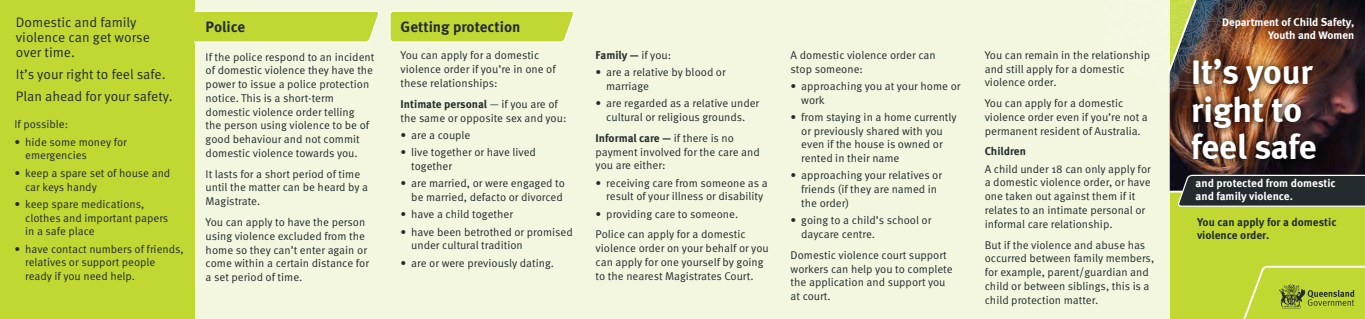
<style>
.page{position:relative;width:1365px;height:319px;background:#fff}
.page>*{position:absolute;margin:0;border:0;box-sizing:border-box;transform-origin:0 0}
.t1{font:35px/37.5px "Meta Bold LF";color:#fff}
.t2{font:700 15px "Meta OT";color:#232b2e}
.t3{font:13.75px/15px "Meta OT Norm";color:#232b2e}
.t4{font:11.25px/13.8px "Meta OT Norm";color:#232b2e}
.t5{font:700 11.25px/12.5px "Meta OT";color:#232b2e}
.t6{font:700 11.25px/12.5px "Meta OT";color:#fff}
.t7{font:11.25px/12.5px "Meta Bold LF";color:#fff;text-align:right}
.s1{font-family:"Meta OT Norm";font-weight:400}
</style>
<div class="page">
<div style="left:196px;top:0;width:974px;height:319px;background:#f3f7df"></div>
<div style="left:0;top:0;width:195px;height:319px;background:#c1d832"></div>
<div style="left:1169px;top:0;width:195px;height:319px;background:#c1d832"></div>
<svg style="left:1169px;top:0;width:195px;height:199px;background:#37211e"></svg>
<img style="left:1169px;top:0;width:97px;height:93px">
<img style="left:1184px;top:53px;width:138px;height:113px">
<svg style="left:1176px;top:174px;width:188px;height:33px;background:#363c3d"></svg>
<svg style="left:1243px;top:265px;width:121px;height:54px"></svg>
<svg style="left:195px;top:10px;width:184px;height:36px"></svg>
<svg style="left:389px;top:10px;width:185px;height:33px;background:#c8dc4c"></svg>
<p class="t3" style="left:16px;top:15px;width:135px">Domestic and family violence can get worse over time.</p>
<p class="t3" style="left:16px;top:63px;width:158px;line-height:22.1px">It’s your right to feel safe.<br>Plan ahead for your safety.</p>
<p class="t4" style="left:15px;top:118px;width:55px">If possible:</p>
<p class="t4" style="left:25px;top:135px;width:103px;text-indent:-11px">• hide some money for emergencies</p>
<p class="t4" style="left:25px;top:166px;width:147px;text-indent:-11px">• keep a spare set of house and car keys handy</p>
<p class="t4" style="left:25px;top:197px;width:145px;text-indent:-11px">• keep spare medications, clothes and important papers in a safe place</p>
<p class="t4" style="left:25px;top:242px;width:160px;text-indent:-11px">• have contact numbers of friends, relatives or support people ready if you need help.</p>
<h2 class="t2" style="left:206px;top:17px;width:41px">Police</h2>
<h2 class="t2" style="left:400px;top:17px;width:121px">Getting protection</h2>
<p class="t4" style="left:400px;top:49px;width:157px">You can apply for a domestic violence order if you’re in one of these relationships:</p>
<p class="t5" style="left:400px;top:98px;width:159px">Intimate personal <span class="s1">— if you are of</span></p>
<p class="t4" style="left:400px;top:111px;width:167px">the same or opposite sex and you:</p>
<p class="t4" style="left:400px;top:128px;width:71px">• are a couple</p>
<p class="t4" style="left:411px;top:145px;width:126px;text-indent:-11px">• live together or have lived together</p>
<p class="t4" style="left:400px;top:177px;width:166px;text-align:right">• are married, or were engaged to be married, defacto or divorced</p>
<p class="t4" style="left:400px;top:208px;width:114px">• have a child together</p>
<p class="t4" style="left:411px;top:225px;width:163px;text-indent:-11px">• have been betrothed or promised under cultural tradition</p>
<p class="t4" style="left:400px;top:256px;width:155px">• are or were previously dating.</p>
<p class="t4" style="left:206px;top:50px;width:170px">If the police respond to an incident of domestic violence they have the power to issue a police protection notice. This is a short-term domestic violence order telling<br>the person using violence to be of good behaviour and not commit domestic violence towards you.</p>
<p class="t4" style="left:206px;top:167px;width:164px">It lasts for a short period of time until the matter can be heard by a<br>Magistrate.</p>
<p class="t4" style="left:206px;top:215px;width:165px">You can apply to have the person using violence excluded from the home so they can’t enter again or come within a certain distance for a set period of time.</p>
<p class="t5" style="left:595px;top:49px;width:77px">Family — <span class="s1">if you:</span></p>
<p class="t4" style="left:606px;top:65px;width:121px;text-indent:-11px">• are a relative by blood or marriage</p>
<p class="t4" style="left:595px;top:97px;width:165px;text-align:center">• are regarded as a relative under cultural or religious grounds.</p>
<p class="t5" style="left:595px;top:132px;width:140px">Informal care — <span class="s1">if there is no</span></p>
<p class="t4" style="left:595px;top:145px;width:166px">payment involved for the care and you are either:</p>
<p class="t4" style="left:595px;top:176px;width:173px;text-align:center">• receiving care from someone as a result of your illness or disability</p>
<p class="t4" style="left:595px;top:203px;width:152px;line-height:20.9px">• providing care to someone.<br>Police can apply for a domestic</p>
<p class="t4" style="left:595px;top:241px;width:175px">violence order on your behalf or you can apply for one yourself by going to the nearest Magistrates Court.</p>
<p class="t4" style="left:790px;top:48px;width:147px">A domestic violence order can stop someone:</p>
<p class="t4" style="left:801px;top:79px;width:161px;text-indent:-11px">• approaching you at your home or work</p>
<p class="t4" style="left:801px;top:110px;width:157px;text-indent:-11px">• from staying in a home currently or previously shared with you even if the house is owned or rented in their name</p>
<p class="t4" style="left:801px;top:169px;width:142px;text-indent:-11px">• approaching your relatives or friends (if they are named in the order)</p>
<p class="t4" style="left:801px;top:214px;width:132px;text-indent:-11px">• going to a child’s school or daycare centre.</p>
<p class="t4" style="left:790px;top:248px;width:163px">Domestic violence court support workers can help you to complete the application and support you at court.</p>
<p class="t4" style="left:984px;top:48px;width:167px">You can remain in the relationship and still apply for a domestic violence order.</p>
<p class="t4" style="left:984px;top:96px;width:164px">You can apply for a domestic violence order even if you’re not a permanent resident of Australia.</p>
<p class="t5" style="left:984px;top:145px;width:43px">Children</p>
<p class="t4" style="left:984px;top:162px;width:167px">A child under 18 can only apply for a domestic violence order, or have one taken out against them if it relates to an intimate personal or informal care relationship.</p>
<p class="t4" style="left:984px;top:238px;width:171px">But if the violence and abuse has occurred between family members, for example, parent/guardian and child or between siblings, this is a child protection matter.</p>
<p class="t7" style="left:1221px;top:16px;width:134px">Department of Child Safety,<br>Youth and Women</p>
<h1 class="t1" style="left:1191px;top:53px;width:127px">It’s your right to feel safe</h1>
<p class="t6" style="left:1195px;top:177px;width:142px">and protected from domestic and family violence.</p>
<p class="t5" style="left:1196px;top:216px;width:141px">You can apply for a domestic violence order.</p>
</div>
